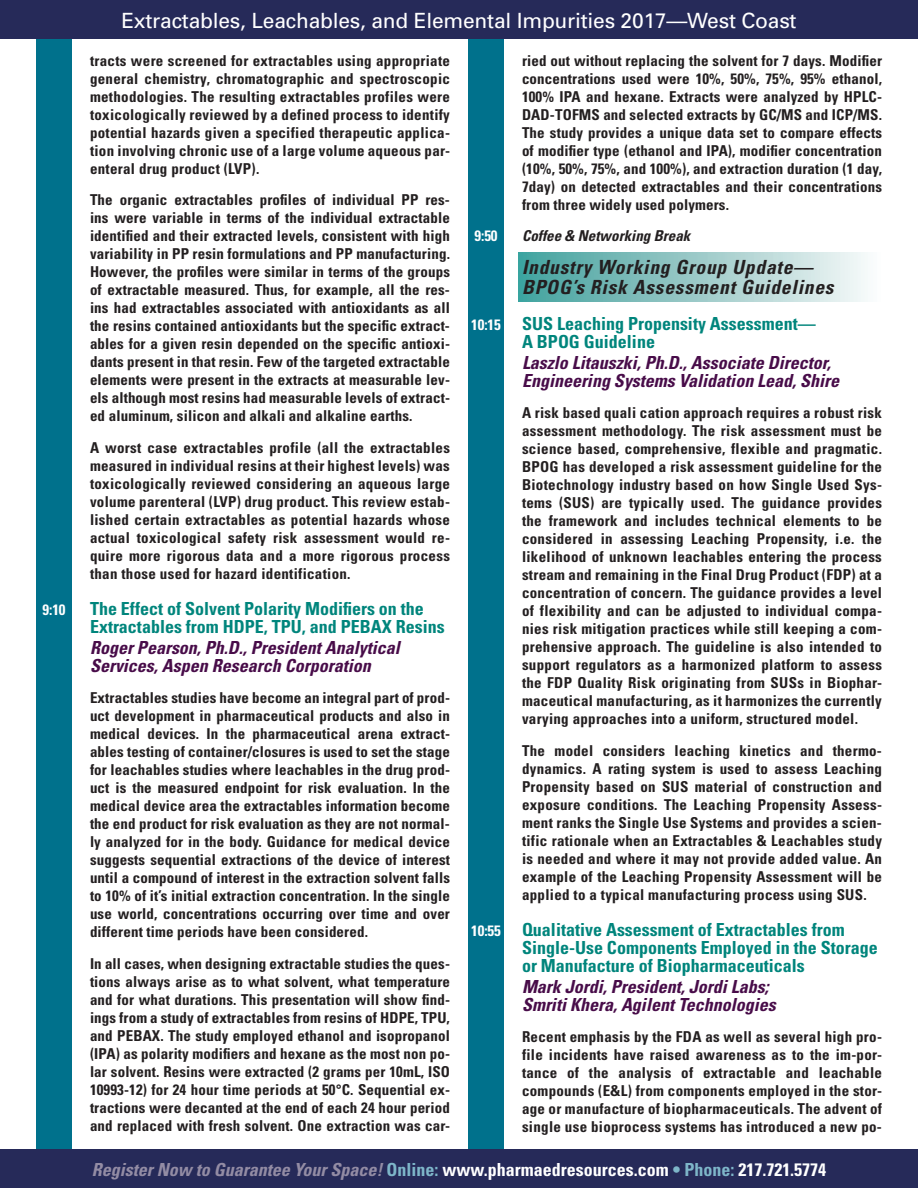
<style>
.page{position:relative;width:918px;height:1188px;background:#fff}
.page>*{position:absolute;margin:0;border:0;box-sizing:border-box;transform-origin:0 0}
.t1{font:21px "Univers";letter-spacing:-.01em;color:#fff}
.t2{font:italic 700 condensed 19.5px/19.5px "Univers";letter-spacing:.04em;color:#231f20}
.t3{font:700 condensed 18px/18px "Univers";color:#00857c}
.t4{font:italic 700 condensed 18px/18px "Univers";color:#480c49}
.t5{font:700 condensed 18px "Univers";color:#fff}
.t6{font:700 condensed 15px/18px "Univers";letter-spacing:.02em;color:#231f20;text-align:justify}
.t7{font:italic 700 condensed 15px "Univers";color:#231f20}
.t8{font:700 condensed 15px "Univers";color:#fff}
.s1{font-size:15px;color:#fff}
.s2{font-style:italic;color:#938ca4}
.s3{color:#7eb6c9}
</style>
<div class="page">
<div style="left:36px;top:0;width:36px;height:1188px;background:#00718c"></div>
<div style="left:468px;top:0;width:36px;height:1188px;background:#00718c"></div>
<div style="left:0;top:0;width:918px;height:39px;background:#262a59"></div>
<div style="left:0;top:1149px;width:918px;height:39px;background:#262a59"></div>
<div style="left:518px;top:252px;width:364px;height:50px;background:linear-gradient(to right,#40a09c,#fbf9fa)"></div>
<h1 class="t1" style="left:121px;top:7px;width:677px">Extractables, Leachables, and Elemental Impurities 2017—West Coast</h1>
<p class="t6" style="left:522px;top:51px;width:362px">ried out without replacing the solvent for 7 days. Modifier concentrations used were 10%, 50%, 75%, 95% ethanol, 100% IPA and hexane. Extracts were analyzed by HPLC-DAD-TOFMS and selected extracts by GC/MS and ICP/MS.<br>The study provides a unique data set to compare effects of modifier type (ethanol and IPA), modifier concentration (10%, 50%, 75%, and 100%), and extraction duration (1 day, 7day) on detected extractables and their concentrations from three widely used polymers.</p>
<p class="t8" style="left:474px;top:227px;width:25px">9:50</p>
<p class="t7" style="left:522px;top:227px;width:170px">Coffee &amp; Networking Break</p>
<h2 class="t2" style="left:522px;top:257px;width:313px">Industry Working Group Update—<br>BPOG’s Risk Assessment Guidelines</h2>
<p class="t3" style="left:522px;top:314px;width:295px;text-indent:-51px"><span class="s1">10:15</span> SUS Leaching Propensity Assessment—<br>A BPOG Guideline</p>
<p class="t4" style="left:522px;top:353px;width:319px">Laszlo Litauszki, Ph.D., Associate Director,<br>Engineering Systems Validation Lead, Shire</p>
<p class="t6" style="left:522px;top:404px;width:362px">A risk based quali cation approach requires a robust risk assessment methodology. The risk assessment must be science based, comprehensive, flexible and pragmatic.<br>BPOG has developed a risk assessment guideline for the Biotechnology industry based on how Single Used Sys&shy;tems (SUS) are typically used. The guidance provides the framework and includes technical elements to be considered in assessing Leaching Propensity, i.e. the likelihood of unknown leachables entering the process stream and remaining in the Final Drug Product (FDP) at a concentration of concern. The guidance provides a level of flexibility and can be adjusted to individual compa&shy;nies risk mitigation practices while still keeping a com&shy;prehensive approach. The guideline is also intended to support regulators as a harmonized platform to assess the FDP Quality Risk originating from SUSs in Biophar&shy;maceutical manufacturing, as it harmonizes the currently varying approaches into a uniform, structured model.</p>
<p class="t6" style="left:522px;top:741px;width:362px">The model considers leaching kinetics and thermo&shy;dynamics. A rating system is used to assess Leaching Propensity based on SUS material of construction and exposure conditions. The Leaching Propensity Assess&shy;ment ranks the Single Use Systems and provides a scien&shy;tific rationale when an Extractables &amp; Leachables study is needed and where it may not provide added value. An example of the Leaching Propensity Assessment will be applied to a typical manufacturing process using SUS.</p>
<p class="t3" style="left:522px;top:920px;width:357px;text-indent:-51px"><span class="s1">10:55</span> Qualitative Assessment of Extractables from<br>Single-Use Components Employed in the Storage or Manufacture of Biopharmaceuticals</p>
<p class="t4" style="left:522px;top:977px;width:255px">Mark Jordi, President, Jordi Labs;<br>Smriti Khera, Agilent Technologies</p>
<p class="t6" style="left:522px;top:1028px;width:362px">Recent emphasis by the FDA as well as several high pro&shy;file incidents have raised awareness as to the im-por&shy;tance of the analysis of extractable and leachable compounds (E&amp;L) from components employed in the stor&shy;age or manufacture of biopharmaceuticals. The advent of single use bioprocess systems has introduced a new po-</p>
<p class="t6" style="left:90px;top:51px;width:362px">tracts were screened for extractables using appropriate general chemistry, chromatographic and spectroscopic methodologies. The resulting extractables profiles were toxicologically reviewed by a defined process to identify potential hazards given a specified therapeutic applica&shy;tion involving chronic use of a large volume aqueous par&shy;enteral drug product (LVP).</p>
<p class="t6" style="left:90px;top:191px;width:362px">The organic extractables profiles of individual PP res&shy;ins were variable in terms of the individual extractable identified and their extracted levels, consistent with high variability in PP resin formulations and PP manufacturing.<br>However, the profiles were similar in terms of the groups of extractable measured. Thus, for example, all the res&shy;ins had extractables associated with antioxidants as all the resins contained antioxidants but the specific extract&shy;ables for a given resin depended on the specific antioxi&shy;dants present in that resin. Few of the targeted extractable elements were present in the extracts at measurable lev&shy;els although most resins had measurable levels of extract&shy;ed aluminum, silicon and alkali and alkaline earths.</p>
<p class="t6" style="left:90px;top:438px;width:362px">A worst case extractables profile (all the extractables measured in individual resins at their highest levels) was toxicologically reviewed considering an aqueous large volume parenteral (LVP) drug product. This review estab&shy;lished certain extractables as potential hazards whose actual toxicological safety risk assessment would re&shy;quire more rigorous data and a more rigorous process than those used for hazard identification.</p>
<p class="t8" style="left:42px;top:600px;width:25px">9:10</p>
<p class="t3" style="left:90px;top:599px;width:356px">The Effect of Solvent Polarity Modifiers on the<br>Extractables from HDPE, TPU, and PEBAX Resins</p>
<p class="t4" style="left:90px;top:638px;width:311px">Roger Pearson, Ph.D., President Analytical<br>Services, Aspen Research Corporation</p>
<p class="t6" style="left:90px;top:689px;width:362px">Extractables studies have become an integral part of prod&shy;uct development in pharmaceutical products and also in medical devices. In the pharmaceutical arena extract&shy;ables testing of container/closures is used to set the stage for leachables studies where leachables in the drug prod&shy;uct is the measured endpoint for risk evaluation. In the medical device area the extractables information become the end product for risk evaluation as they are not normal&shy;ly analyzed for in the body. Guidance for medical device suggests sequential extractions of the device of interest until a compound of interest in the extraction solvent falls to 10% of it’s initial extraction concentration. In the single use world, concentrations occurring over time and over different time periods have been considered.</p>
<p class="t6" style="left:90px;top:954px;width:362px">In all cases, when designing extractable studies the ques&shy;tions always arise as to what solvent, what temperature and for what durations. This presentation will show find&shy;ings from a study of extractables from resins of HDPE, TPU, and PEBAX. The study employed ethanol and isopropanol (IPA) as polarity modifiers and hexane as the most non po&shy;lar solvent. Resins were extracted (2 grams per 10mL, ISO 10993-12) for 24 hour time periods at 50°C. Sequential ex&shy;tractions were decanted at the end of each 24 hour period and replaced with fresh solvent. One extraction was car-</p>
<p class="t5" style="left:92px;top:1158px;width:736px"><span class="s2">Register Now to Guarantee Your Space!</span> <span class="s3">Online:</span> www.pharmaedresources.com <span class="s3">• Phone:</span> 217.721.5774</p>
</div>
